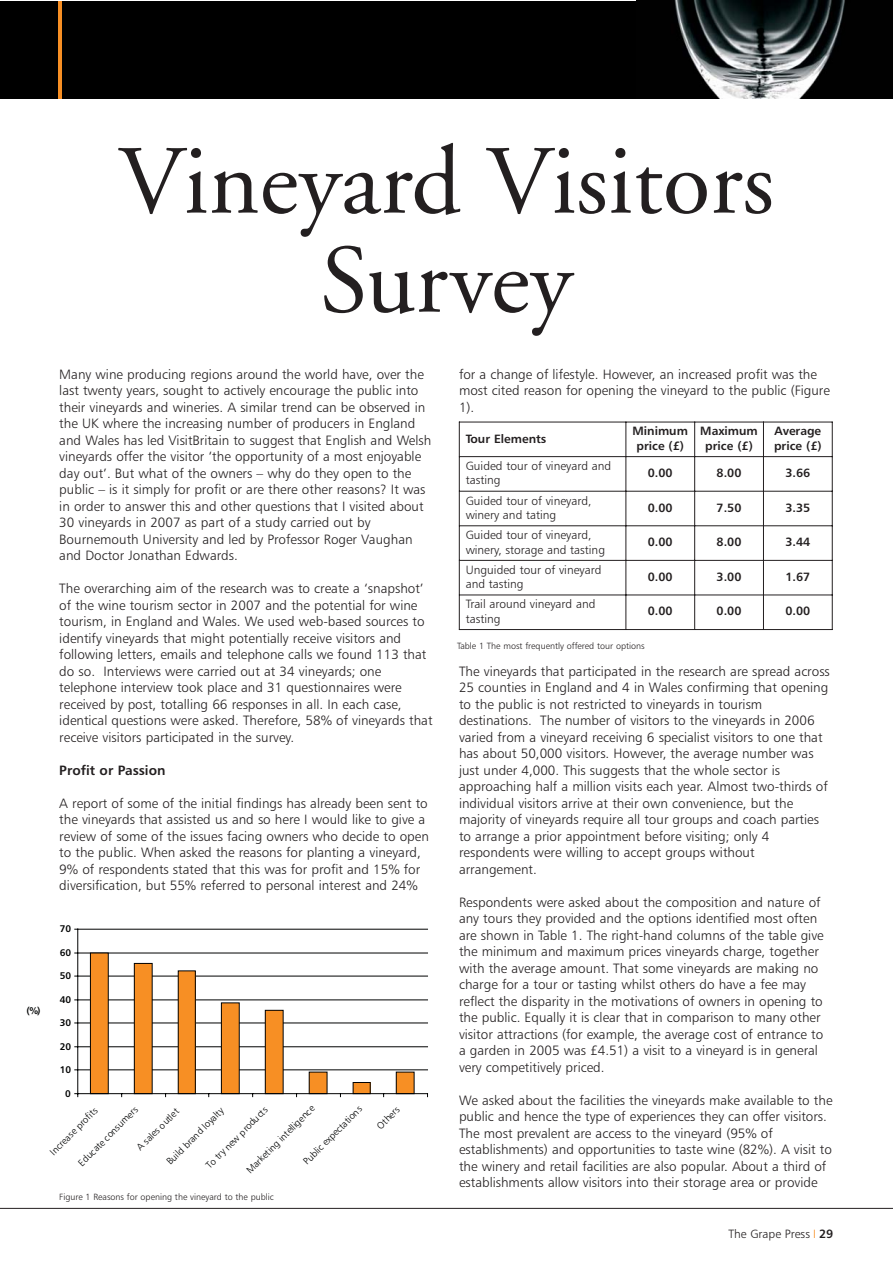
<style>
.page{position:relative;width:893px;height:1263px;background:#fff}
.page>*{position:absolute;margin:0;border:0;box-sizing:border-box;transform-origin:0 0}
.t1{font:97.5px/99px "Adobe Garamond";color:#231f20;text-align:center}
.t2{font:13.5px/16.5px "Humanist 777 BT Light B";color:#231f20}
.t3{font:13.5px "Humanist 777 BT Bold B";color:#231f20}
.t4{font:12px/14.4px "Humanist 777 BT Light B";color:#231f20}
.t5{font:12px/14.4px "Humanist 777 BT Bold B";color:#231f20;text-align:center}
.t6{font:9.6px "Humanist 777 BT Light B";color:#010202}
.t7{font:9.6px "Humanist 777 BT Bold B";letter-spacing:-.015em;color:#010202}
.t8{font:9px "Humanist 777 BT Light B";color:#231f20}
.s1{color:#f78f24}
.s2{font-family:"Humanist 777 BT Bold B"}
</style>
<div class="page">
<hr style="left:0;top:1208px;width:893px;height:1px;background:#231f20">
<div style="left:0;top:1px;width:893px;height:97px;background:#000"></div>
<img style="left:674px;top:1px;width:171px;height:97px">
<hr style="left:78px;top:1069px;width:349px;height:1px;background:#010202">
<hr style="left:78px;top:1046px;width:349px;height:1px;background:#010202">
<hr style="left:78px;top:1023px;width:349px;height:1px;background:#010202">
<hr style="left:78px;top:1000px;width:349px;height:1px;background:#010202">
<hr style="left:78px;top:976px;width:349px;height:1px;background:#010202">
<hr style="left:78px;top:953px;width:349px;height:1px;background:#010202">
<hr style="left:78px;top:929px;width:349px;height:1px;background:#010202">
<div style="left:90px;top:953px;width:18px;height:141px;background:#f78f24"></div>
<div style="left:90px;top:953px;width:19px;height:141px;border:1px solid #010202"></div>
<div style="left:134px;top:963px;width:18px;height:131px;background:#f78f24"></div>
<div style="left:134px;top:963px;width:19px;height:131px;border:1px solid #010202"></div>
<div style="left:178px;top:971px;width:17px;height:123px;background:#f78f24"></div>
<div style="left:178px;top:970px;width:18px;height:124px;border:1px solid #010202"></div>
<div style="left:221px;top:1003px;width:18px;height:91px;background:#f78f24"></div>
<div style="left:221px;top:1002px;width:19px;height:92px;border:1px solid #010202"></div>
<div style="left:265px;top:1010px;width:18px;height:84px;background:#f78f24"></div>
<div style="left:265px;top:1010px;width:19px;height:84px;border:1px solid #010202"></div>
<div style="left:309px;top:1072px;width:18px;height:22px;background:#f78f24"></div>
<div style="left:353px;top:1082px;width:17px;height:12px;background:#f78f24"></div>
<div style="left:353px;top:1082px;width:18px;height:12px;border:1px solid #010202"></div>
<div style="left:396px;top:1072px;width:18px;height:22px;background:#f78f24"></div>
<div style="left:396px;top:1072px;width:18px;height:22px;border:1px solid #010202"></div>
<hr style="left:78px;top:929px;width:1px;height:165px;background:#010202">
<hr style="left:78px;top:1093px;width:349px;height:1px;background:#010202">
<hr style="left:58px;top:1px;width:3px;height:97px;background:#f78f24">
<hr style="left:459px;top:422px;width:1px;height:208px;background:#231f20">
<hr style="left:625px;top:422px;width:1px;height:208px;background:#231f20">
<hr style="left:694px;top:422px;width:1px;height:208px;background:#231f20">
<hr style="left:763px;top:422px;width:1px;height:208px;background:#231f20">
<hr style="left:832px;top:422px;width:1px;height:208px;background:#231f20">
<hr style="left:459px;top:422px;width:374px;height:1px;background:#231f20">
<hr style="left:459px;top:456px;width:374px;height:1px;background:#231f20">
<hr style="left:459px;top:491px;width:374px;height:1px;background:#231f20">
<hr style="left:459px;top:525px;width:374px;height:1px;background:#231f20">
<hr style="left:459px;top:560px;width:374px;height:1px;background:#231f20">
<hr style="left:459px;top:595px;width:374px;height:1px;background:#231f20">
<hr style="left:459px;top:629px;width:374px;height:1px;background:#231f20">
<p class="t7" style="left:26px;top:1006px;width:16px">(%)</p>
<h1 class="t1" style="left:119px;top:141px;width:657px">Vineyard Visitors<br>Survey</h1>
<p class="t2" style="left:59px;top:367px;width:374px">Many wine producing regions around the world have, over the last twenty years, sought to actively encourage the public into their vineyards and wineries. A similar trend can be observed in the UK where the increasing number of producers in England and Wales has led VisitBritain to suggest that English and Welsh vineyards offer the visitor ‘the opportunity of a most enjoyable day out’. But what of the owners – why do they open to the public – is it simply for profit or are there other reasons? It was in order to answer this and other questions that I visited about 30 vineyards in 2007 as part of a study carried out by Bournemouth University and led by Professor Roger Vaughan and Doctor Jonathan Edwards.</p>
<p class="t2" style="left:59px;top:581px;width:375px">The overarching aim of the research was to create a ‘snapshot’ of the wine tourism sector in 2007 and the potential for wine tourism, in England and Wales. We used web-based sources to identify vineyards that might potentially receive visitors and following letters, emails and telephone calls we found 113 that do so. Interviews were carried out at 34 vineyards; one telephone interview took place and 31 questionnaires were received by post, totalling 66 responses in all. In each case, identical questions were asked. Therefore, 58% of vineyards that receive visitors participated in the survey.</p>
<p class="t3" style="left:59px;top:764px;width:108px">Profit or Passion</p>
<p class="t2" style="left:59px;top:796px;width:371px">A report of some of the initial findings has already been sent to the vineyards that assisted us and so here I would like to give a review of some of the issues facing owners who decide to open to the public. When asked the reasons for planting a vineyard, 9% of respondents stated that this was for profit and 15% for diversification, but 55% referred to personal interest and 24%</p>
<p class="t2" style="left:459px;top:367px;width:372px">for a change of lifestyle. However, an increased profit was the most cited reason for opening the vineyard to the public (Figure<br>1).</p>
<p class="t5" style="left:466px;top:432px;width:82px">Tour Elements</p>
<p class="t5" style="left:633px;top:425px;width:57px">Minimum price (£)</p>
<p class="t5" style="left:700px;top:425px;width:59px">Maximum price (£)</p>
<p class="t5" style="left:774px;top:425px;width:49px;text-align:left">Average price (£)</p>
<p class="t4" style="left:466px;top:459px;width:147px">Guided tour of vineyard and tasting</p>
<p class="t5" style="left:648px;top:466px;width:26px">0.00</p>
<p class="t5" style="left:717px;top:466px;width:26px">8.00</p>
<p class="t5" style="left:785px;top:466px;width:26px">3.66</p>
<p class="t4" style="left:466px;top:494px;width:127px">Guided tour of vineyard, winery and tating</p>
<p class="t5" style="left:648px;top:501px;width:26px">0.00</p>
<p class="t5" style="left:717px;top:501px;width:26px">7.50</p>
<p class="t5" style="left:785px;top:501px;width:26px">3.35</p>
<p class="t4" style="left:466px;top:528px;width:141px">Guided tour of vineyard, winery, storage and tasting</p>
<p class="t5" style="left:648px;top:535px;width:26px">0.00</p>
<p class="t5" style="left:717px;top:535px;width:26px">8.00</p>
<p class="t5" style="left:785px;top:535px;width:26px">3.44</p>
<p class="t4" style="left:466px;top:563px;width:137px">Unguided tour of vineyard and tasting</p>
<p class="t5" style="left:648px;top:570px;width:26px">0.00</p>
<p class="t5" style="left:717px;top:570px;width:26px">3.00</p>
<p class="t5" style="left:785px;top:570px;width:26px">1.67</p>
<p class="t4" style="left:466px;top:597px;width:131px">Trail around vineyard and tasting</p>
<p class="t5" style="left:648px;top:605px;width:26px">0.00</p>
<p class="t5" style="left:717px;top:605px;width:26px">0.00</p>
<p class="t5" style="left:785px;top:605px;width:26px">0.00</p>
<p class="t8" style="left:457px;top:642px;width:189px">Table 1 The most frequently offered tour options</p>
<p class="t2" style="left:459px;top:664px;width:372px">The vineyards that participated in the research are spread across 25 counties in England and 4 in Wales confirming that opening to the public is not restricted to vineyards in tourism destinations. The number of visitors to the vineyards in 2006 varied from a vineyard receiving 6 specialist visitors to one that has about 50,000 visitors. However, the average number was just under 4,000. This suggests that the whole sector is approaching half a million visits each year. Almost two-thirds of individual visitors arrive at their own convenience, but the majority of vineyards require all tour groups and coach parties to arrange a prior appointment before visiting; only 4 respondents were willing to accept groups without arrangement.</p>
<p class="t2" style="left:459px;top:895px;width:366px">Respondents were asked about the composition and nature of any tours they provided and the options identified most often are shown in Table 1. The right-hand columns of the table give the minimum and maximum prices vineyards charge, together with the average amount. That some vineyards are making no charge for a tour or tasting whilst others do have a fee may reflect the disparity in the motivations of owners in opening to the public. Equally it is clear that in comparison to many other visitor attractions (for example, the average cost of entrance to a garden in 2005 was £4.51) a visit to a vineyard is in general very competitively priced.</p>
<p class="t2" style="left:459px;top:1093px;width:375px">We asked about the facilities the vineyards make available to the public and hence the type of experiences they can offer visitors.<br>The most prevalent are access to the vineyard (95% of establishments) and opportunities to taste wine (82%). A visit to the winery and retail facilities are also popular. About a third of establishments allow visitors into their storage area or provide</p>
<p class="t7" style="left:60px;top:924px;width:13px">70</p>
<p class="t7" style="left:60px;top:948px;width:13px">60</p>
<p class="t7" style="left:60px;top:971px;width:13px">50</p>
<p class="t7" style="left:60px;top:995px;width:13px">40</p>
<p class="t7" style="left:60px;top:1018px;width:13px">30</p>
<p class="t7" style="left:60px;top:1042px;width:13px">20</p>
<p class="t7" style="left:60px;top:1065px;width:13px">10</p>
<p class="t7" style="left:65px;top:1089px;width:7px">0</p>
<p class="t6" style="left:245px;top:1169px;width:93px;rotate:-45deg">Marketing intelligence</p>
<p class="t6" style="left:302px;top:1160px;width:80px;rotate:-45deg">Public expectations</p>
<p class="t6" style="left:376px;top:1124px;width:29px;rotate:-45deg">Others</p>
<p class="t6" style="left:77px;top:1161px;width:82px;rotate:-45deg">Educate consumers</p>
<p class="t6" style="left:204px;top:1164px;width:84px;rotate:-45deg">To try new products</p>
<p class="t6" style="left:135px;top:1146px;width:57px;rotate:-45deg">A sales outlet</p>
<p class="t6" style="left:165px;top:1160px;width:78px;rotate:-45deg">Build brand loyalty</p>
<p class="t6" style="left:49px;top:1150px;width:64px;rotate:-45deg">Increase profits</p>
<p class="t8" style="left:59px;top:1193px;width:216px">Figure 1 Reasons for opening the vineyard to the public</p>
<p class="t4" style="left:728px;top:1227px;width:106px">The Grape Press <span class="s1">❘</span> <span class="s2">29</span></p>
</div>
